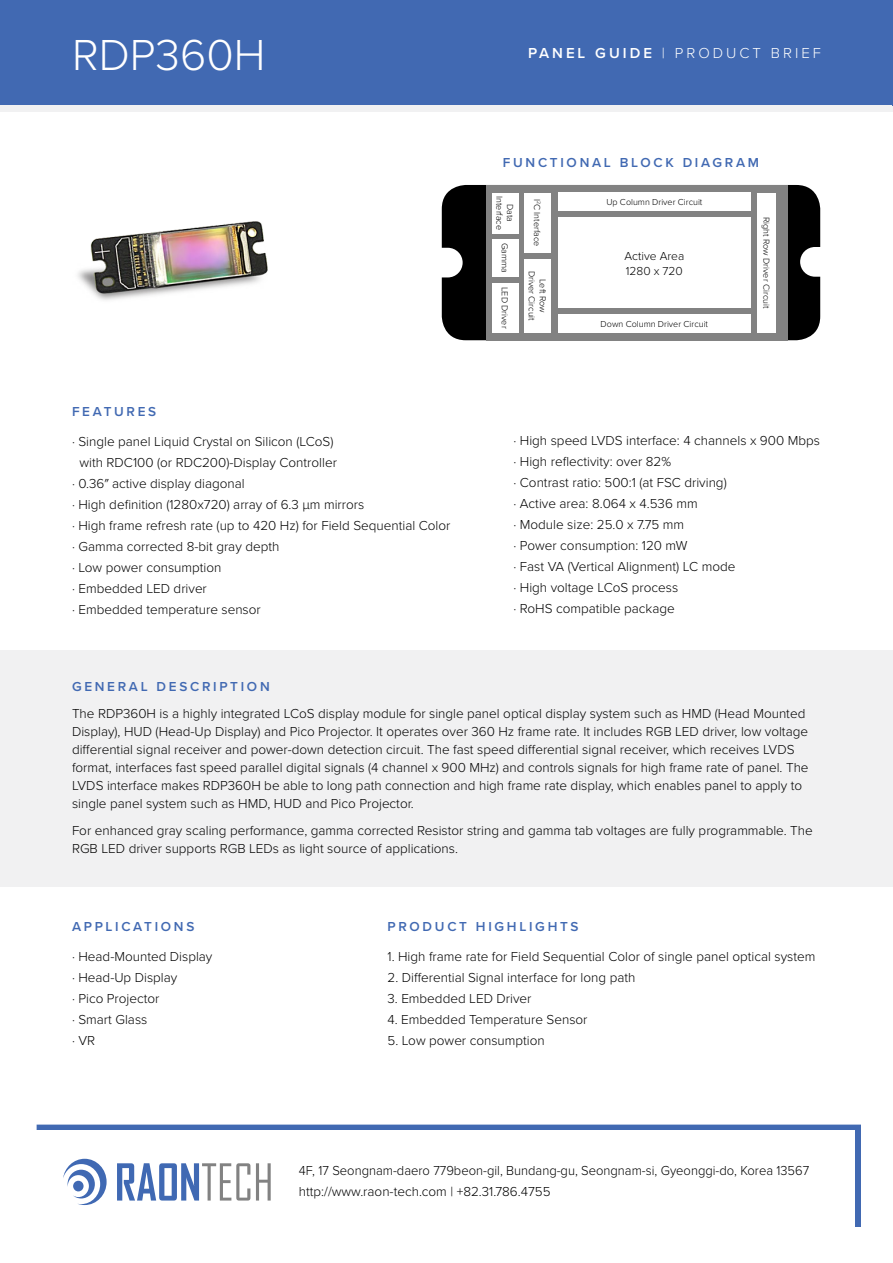
<style>
.page{position:relative;width:893px;height:1263px;background:#fff}
.page>*{position:absolute;margin:0;border:0;box-sizing:border-box;transform-origin:0 0}
.t1{font:300 45px "Proxima Nova";color:#fff}
.t2{font:300 15px "Proxima Nova";letter-spacing:.2em;color:#fff}
.t3{font:300 13.5px/21px "Proxima Nova";color:#000}
.t4{font:300 13.5px/21px "Proxima Nova";color:#000;scale:.96 1}
.t5{font:600 13.5px "Proxima Nova";letter-spacing:.2em;color:#4169b2}
.t6{font:300 12px/14.4px "Proxima Nova";color:#000}
.t7{font:300 9px/10.8px "Proxima Nova";color:#000;text-align:center}
.s1{font-weight:600}
</style>
<div class="page">
<svg style="left:37px;top:1124px;width:824px;height:103px;background:#6888c1"></svg>
<div style="left:31px;top:1131px;width:824px;height:102px;background:#fff"></div>
<svg style="left:63px;top:1159px;width:44px;height:46px"></svg>
<div style="left:73px;top:1181px;width:11px;height:10px;background:#4069b3;border-radius:50%"></div>
<svg style="left:117px;top:1163px;width:133px;height:37px"></svg>
<svg style="left:256px;top:1163px;width:15px;height:37px"></svg>
<div style="left:0;top:650px;width:893px;height:237px;background:#f1f1f2"></div>
<div style="left:0;top:0;width:893px;height:105px;background:#4169b2"></div>
<div style="left:1px;top:106px;width:891px;height:6px;background:#f1f1f2"></div>
<img style="left:78px;top:221px;width:189px;height:79px">
<svg style="left:442px;top:185px;width:378px;height:155px;background:#1f1f1f"></svg>
<div style="left:486px;top:185px;width:302px;height:155px;background:#828282"></div>
<div style="left:558px;top:218px;width:193px;height:90px;background:#fff"></div>
<div style="left:558px;top:193px;width:193px;height:18px;background:#fff"></div>
<div style="left:558px;top:314px;width:193px;height:18px;background:#fff"></div>
<div style="left:758px;top:193px;width:18px;height:139px;background:#fff"></div>
<div style="left:525px;top:193px;width:26px;height:60px;background:#fff"></div>
<div style="left:525px;top:259px;width:26px;height:73px;background:#fff"></div>
<div style="left:492px;top:193px;width:26px;height:40px;background:#fff"></div>
<div style="left:492px;top:239px;width:26px;height:38px;background:#fff"></div>
<div style="left:492px;top:283px;width:26px;height:49px;background:#fff"></div>
<h1 class="t1" style="left:72px;top:22px;width:195px">RDP360H</h1>
<p class="t2" style="left:528px;top:42px;width:294px"><span class="s1">PANEL GUIDE</span> | PRODUCT BRIEF</p>
<p class="t5" style="left:503px;top:152px;width:258px">FUNCTIONAL BLOCK DIAGRAM</p>
<p class="t5" style="left:72px;top:401px;width:86px">FEATURES</p>
<p class="t3" style="left:72px;top:430px;width:263px">· Single panel Liquid Crystal on Silicon (LCoS)</p>
<p class="t3" style="left:80px;top:451px;width:259px">with RDC100 (or RDC200)-Display Controller</p>
<p class="t3" style="left:72px;top:472px;width:174px">· 0.36″ active display diagonal</p>
<p class="t3" style="left:72px;top:493px;width:294px">· High definition (1280x720) array of 6.3 μm mirrors</p>
<p class="t3" style="left:72px;top:514px;width:380px">· High frame refresh rate (up to 420 Hz) for Field Sequential Color</p>
<p class="t3" style="left:72px;top:535px;width:209px">· Gamma corrected 8-bit gray depth</p>
<p class="t3" style="left:72px;top:556px;width:151px">· Low power consumption</p>
<p class="t3" style="left:72px;top:577px;width:136px">· Embedded LED driver</p>
<p class="t3" style="left:72px;top:598px;width:190px">· Embedded temperature sensor</p>
<p class="t7" style="left:516px;top:196px;width:35px;rotate:90deg">Data<br>Interface</p>
<p class="t7" style="left:511px;top:243px;width:31px;rotate:90deg">Gamma</p>
<p class="t7" style="left:511px;top:287px;width:43px;rotate:90deg">LED Driver</p>
<p class="t7" style="left:543px;top:199px;width:49px;rotate:90deg">I<sup>2</sup>C Interface</p>
<p class="t7" style="left:549px;top:271px;width:52px;rotate:90deg">Left Row<br>Driver Circuit</p>
<p class="t7" style="left:606px;top:196px;width:98px">Up Column Driver Circuit</p>
<p class="t6" style="left:624px;top:248px;width:61px">Active Area<br>1280 x 720</p>
<p class="t7" style="left:601px;top:318px;width:109px">Down Column Driver Circuit</p>
<p class="t7" style="left:772px;top:217px;width:93px;rotate:90deg">Right Row Driver Circuit</p>
<p class="t3" style="left:513px;top:429px;width:308px">· High speed LVDS interface: 4 channels x 900 Mbps · High reflectivity: over 82%<br>· Contrast ratio: 500:1 (at FSC driving)<br>· Active area: 8.064 x 4.536 mm<br>· Module size: 25.0 x 7.75 mm<br>· Power consumption: 120 mW<br>· Fast VA (Vertical Alignment) LC mode<br>· High voltage LCoS process<br>· RoHS compatible package</p>
<p class="t5" style="left:72px;top:677px;width:199px">GENERAL DESCRIPTION</p>
<p class="t3" style="left:72px;top:704px;width:738px;line-height:18px">The RDP360H is a highly integrated LCoS display module for single panel optical display system such as HMD (Head Mounted Display), HUD (Head-Up Display) and Pico Projector. It operates over 360 Hz frame rate. It includes RGB LED driver, low voltage differential signal receiver and power-down detection circuit. The fast speed differential signal receiver, which receives LVDS format, interfaces fast speed parallel digital signals (4 channel x 900 MHz) and controls signals for high frame rate of panel. The LVDS interface makes RDP360H be able to long path connection and high frame rate display, which enables panel to apply to single panel system such as HMD, HUD and Pico Projector.</p>
<p class="t3" style="left:72px;top:821px;width:742px;line-height:18px">For enhanced gray scaling performance, gamma corrected Resistor string and gamma tab voltages are fully programmable. The<br>RGB LED driver supports RGB LEDs as light source of applications.</p>
<p class="t5" style="left:72px;top:916px;width:124px">APPLICATIONS</p>
<p class="t3" style="left:72px;top:945px;width:142px">· Head-Mounted Display · Head-Up Display<br>· Pico Projector<br>· Smart Glass<br>· VR</p>
<p class="t5" style="left:388px;top:916px;width:193px">PRODUCT HIGHLIGHTS</p>
<p class="t3" style="left:388px;top:945px;width:429px">1. High frame rate for Field Sequential Color of single panel optical system</p>
<p class="t3" style="left:388px;top:966px;width:249px">2. Differential Signal interface for long path</p>
<p class="t3" style="left:388px;top:987px;width:145px">3. Embedded LED Driver</p>
<p class="t3" style="left:388px;top:1008px;width:201px">4. Embedded Temperature Sensor</p>
<p class="t3" style="left:388px;top:1029px;width:159px">5. Low power consumption</p>
<p class="t4" style="left:299px;top:1159px;width:533px">4F, 17 Seongnam-daero 779beon-gil, Bundang-gu, Seongnam-si, Gyeonggi-do, Korea 13567 http://www.raon-tech.com | +82.31.786.4755</p>
</div>
